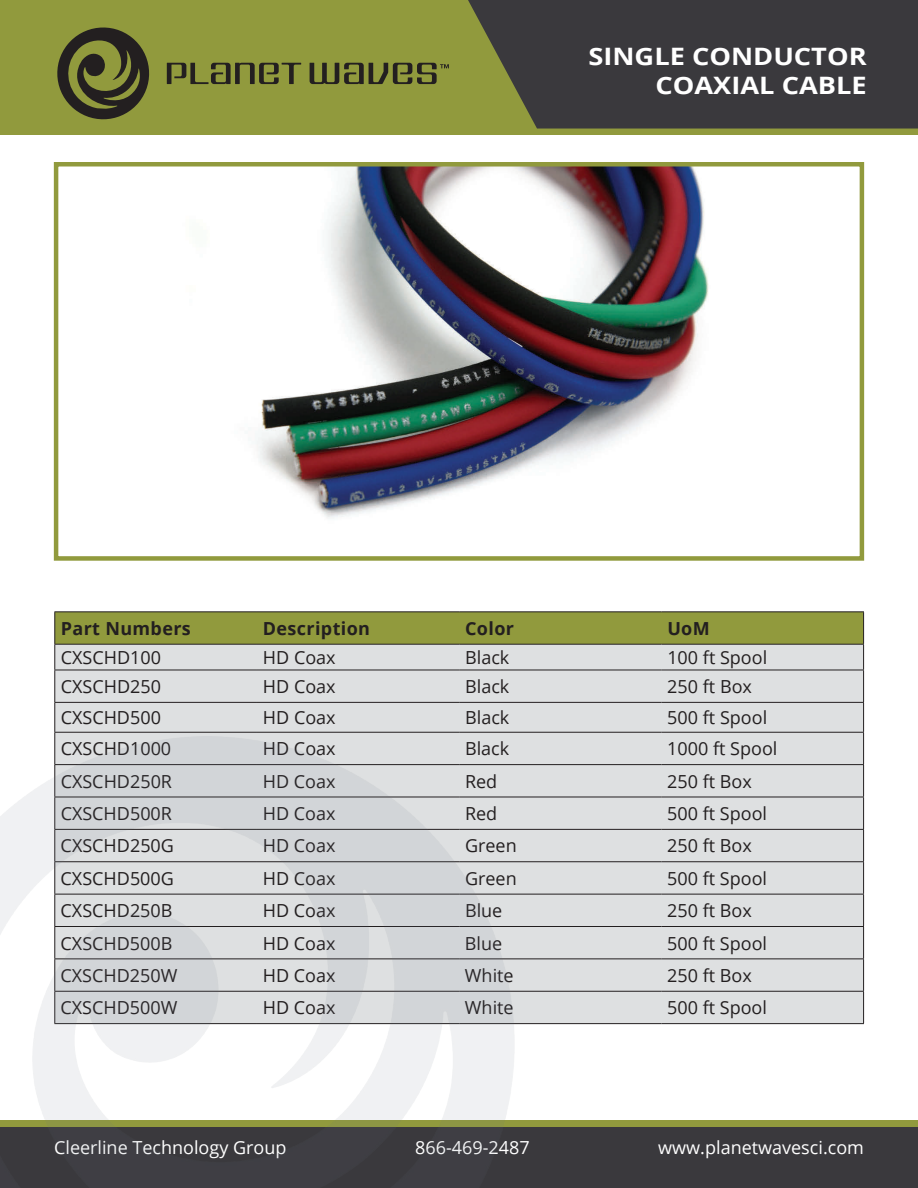
<style>
.page{position:relative;width:918px;height:1188px;background:#fff}
.page>*{position:absolute;margin:0;border:0;box-sizing:border-box;transform-origin:0 0}
.t1{font:700 24px/28.8px "Open Sans";color:#fff;text-align:right;scale:1.13 1}
.t2{font:18px "Open Sans";color:#231f20}
.t3{font:18px "Open Sans";color:#fff}
.t4{font:700 18px "Open Sans";letter-spacing:.02em;color:#231f20}
</style>
<div class="page">
<div style="left:0;top:0;width:918px;height:135px;background:#919a3d"></div>
<div style="left:0;top:1120px;width:918px;height:68px;background:#919a3d"></div>
<svg style="left:310px;top:63px;width:139px;height:21px"></svg>
<svg style="left:167px;top:63px;width:134px;height:21px"></svg>
<svg style="left:57px;top:28px;width:93px;height:91px"></svg>
<svg style="left:468px;top:0;width:450px;height:129px;background:#41403d"></svg>
<div style="left:0;top:1128px;width:918px;height:60px;background:#3a393d"></div>
<div style="left:55px;top:671px;width:808px;height:352px;background:#dee0e1"></div>
<hr style="left:54px;top:611px;width:203px;height:1px;background:#231f20">
<hr style="left:257px;top:611px;width:202px;height:1px;background:#231f20">
<hr style="left:459px;top:611px;width:202px;height:1px;background:#231f20">
<hr style="left:661px;top:611px;width:203px;height:1px;background:#231f20">
<svg style="left:54px;top:612px;width:810px;height:58px;background:#aeb381"></svg>
<hr style="left:54px;top:670px;width:203px;height:1px;background:#231f20">
<hr style="left:54px;top:670px;width:1px;height:32px;background:#231f20">
<hr style="left:257px;top:670px;width:202px;height:1px;background:#231f20">
<hr style="left:459px;top:670px;width:202px;height:1px;background:#231f20">
<hr style="left:661px;top:670px;width:203px;height:1px;background:#231f20">
<hr style="left:863px;top:670px;width:1px;height:32px;background:#231f20">
<hr style="left:54px;top:702px;width:203px;height:1px;background:#231f20">
<svg style="left:54px;top:703px;width:1px;height:29px"></svg>
<hr style="left:257px;top:702px;width:202px;height:1px;background:#231f20">
<hr style="left:459px;top:702px;width:202px;height:1px;background:#231f20">
<hr style="left:661px;top:702px;width:203px;height:1px;background:#231f20">
<svg style="left:863px;top:703px;width:1px;height:29px"></svg>
<hr style="left:54px;top:732px;width:203px;height:1px;background:#231f20">
<hr style="left:54px;top:733px;width:1px;height:31px;background:#231f20">
<hr style="left:257px;top:732px;width:202px;height:1px;background:#231f20">
<hr style="left:459px;top:732px;width:202px;height:1px;background:#231f20">
<hr style="left:661px;top:732px;width:203px;height:1px;background:#231f20">
<hr style="left:863px;top:733px;width:1px;height:31px;background:#231f20">
<hr style="left:459px;top:764px;width:202px;height:1px;background:#231f20">
<hr style="left:661px;top:764px;width:203px;height:1px;background:#231f20">
<hr style="left:863px;top:765px;width:1px;height:32px;background:#231f20">
<hr style="left:459px;top:797px;width:202px;height:1px;background:#231f20">
<hr style="left:661px;top:797px;width:203px;height:1px;background:#231f20">
<hr style="left:863px;top:797px;width:1px;height:32px;background:#231f20">
<hr style="left:459px;top:829px;width:202px;height:1px;background:#231f20">
<hr style="left:661px;top:829px;width:203px;height:1px;background:#231f20">
<hr style="left:863px;top:830px;width:1px;height:31px;background:#231f20">
<hr style="left:459px;top:861px;width:202px;height:1px;background:#231f20">
<hr style="left:661px;top:861px;width:203px;height:1px;background:#231f20">
<hr style="left:863px;top:862px;width:1px;height:32px;background:#231f20">
<hr style="left:459px;top:894px;width:202px;height:1px;background:#231f20">
<hr style="left:661px;top:894px;width:203px;height:1px;background:#231f20">
<hr style="left:863px;top:894px;width:1px;height:32px;background:#231f20">
<hr style="left:459px;top:926px;width:202px;height:1px;background:#231f20">
<hr style="left:661px;top:926px;width:203px;height:1px;background:#231f20">
<hr style="left:863px;top:927px;width:1px;height:32px;background:#231f20">
<hr style="left:459px;top:959px;width:202px;height:1px;background:#231f20">
<hr style="left:661px;top:959px;width:203px;height:1px;background:#231f20">
<hr style="left:863px;top:959px;width:1px;height:32px;background:#231f20">
<hr style="left:459px;top:991px;width:202px;height:1px;background:#231f20">
<hr style="left:661px;top:991px;width:203px;height:1px;background:#231f20">
<hr style="left:863px;top:992px;width:1px;height:31px;background:#231f20">
<hr style="left:459px;top:1023px;width:202px;height:1px;background:#231f20">
<hr style="left:661px;top:1023px;width:203px;height:1px;background:#231f20">
<img style="left:0;top:737px;width:519px;height:391px">
<img style="left:256px;top:167px;width:453px;height:351px">
<div style="left:54px;top:162px;width:810px;height:399px;border:4px solid #919a3d"></div>
<h1 class="t1" style="left:588px;top:41px;width:248px">SINGLE CONDUCTOR<br>COAXIAL CABLE</h1>
<p class="t4" style="left:61px;top:616px;width:132px">Part Numbers</p>
<p class="t4" style="left:263px;top:616px;width:109px">Description</p>
<p class="t4" style="left:465px;top:616px;width:50px">Color</p>
<p class="t4" style="left:667px;top:616px;width:44px">UoM</p>
<p class="t2" style="left:61px;top:645px;width:102px">CXSCHD100</p>
<p class="t2" style="left:263px;top:645px;width:74px">HD Coax</p>
<p class="t2" style="left:465px;top:645px;width:46px">Black</p>
<p class="t2" style="left:667px;top:645px;width:101px">100 ft Spool</p>
<p class="t2" style="left:61px;top:674px;width:102px">CXSCHD250</p>
<p class="t2" style="left:263px;top:674px;width:74px">HD Coax</p>
<p class="t2" style="left:465px;top:674px;width:46px">Black</p>
<p class="t2" style="left:667px;top:674px;width:86px">250 ft Box</p>
<p class="t2" style="left:61px;top:705px;width:102px">CXSCHD500</p>
<p class="t2" style="left:263px;top:705px;width:74px">HD Coax</p>
<p class="t2" style="left:465px;top:705px;width:46px">Black</p>
<p class="t2" style="left:667px;top:705px;width:101px">500 ft Spool</p>
<p class="t2" style="left:61px;top:736px;width:112px">CXSCHD1000</p>
<p class="t2" style="left:263px;top:736px;width:74px">HD Coax</p>
<p class="t2" style="left:465px;top:736px;width:46px">Black</p>
<p class="t2" style="left:667px;top:736px;width:112px">1000 ft Spool</p>
<p class="t2" style="left:61px;top:769px;width:113px">CXSCHD250R</p>
<p class="t2" style="left:263px;top:769px;width:74px">HD Coax</p>
<p class="t2" style="left:465px;top:769px;width:34px">Red</p>
<p class="t2" style="left:667px;top:769px;width:86px">250 ft Box</p>
<p class="t2" style="left:61px;top:801px;width:113px">CXSCHD500R</p>
<p class="t2" style="left:263px;top:801px;width:74px">HD Coax</p>
<p class="t2" style="left:465px;top:801px;width:34px">Red</p>
<p class="t2" style="left:667px;top:801px;width:101px">500 ft Spool</p>
<p class="t2" style="left:61px;top:834px;width:115px">CXSCHD250G</p>
<p class="t2" style="left:263px;top:834px;width:74px">HD Coax</p>
<p class="t2" style="left:465px;top:834px;width:53px">Green</p>
<p class="t2" style="left:667px;top:834px;width:86px">250 ft Box</p>
<p class="t2" style="left:61px;top:866px;width:115px">CXSCHD500G</p>
<p class="t2" style="left:263px;top:866px;width:74px">HD Coax</p>
<p class="t2" style="left:465px;top:866px;width:53px">Green</p>
<p class="t2" style="left:667px;top:866px;width:101px">500 ft Spool</p>
<p class="t2" style="left:61px;top:898px;width:113px">CXSCHD250B</p>
<p class="t2" style="left:263px;top:898px;width:74px">HD Coax</p>
<p class="t2" style="left:465px;top:898px;width:39px">Blue</p>
<p class="t2" style="left:667px;top:898px;width:86px">250 ft Box</p>
<p class="t2" style="left:61px;top:931px;width:113px">CXSCHD500B</p>
<p class="t2" style="left:263px;top:931px;width:74px">HD Coax</p>
<p class="t2" style="left:465px;top:931px;width:39px">Blue</p>
<p class="t2" style="left:667px;top:931px;width:101px">500 ft Spool</p>
<p class="t2" style="left:61px;top:963px;width:118px">CXSCHD250W</p>
<p class="t2" style="left:263px;top:963px;width:74px">HD Coax</p>
<p class="t2" style="left:465px;top:963px;width:50px">White</p>
<p class="t2" style="left:667px;top:963px;width:86px">250 ft Box</p>
<p class="t2" style="left:61px;top:995px;width:118px">CXSCHD500W</p>
<p class="t2" style="left:263px;top:995px;width:74px">HD Coax</p>
<p class="t2" style="left:465px;top:995px;width:50px">White</p>
<p class="t2" style="left:667px;top:995px;width:101px">500 ft Spool</p>
<p class="t3" style="left:54px;top:1135px;width:234px">Cleerline Technology Group</p>
<p class="t3" style="left:415px;top:1135px;width:116px">866-469-2487</p>
<p class="t3" style="left:658px;top:1135px;width:207px">www.planetwavesci.com</p>
</div>
